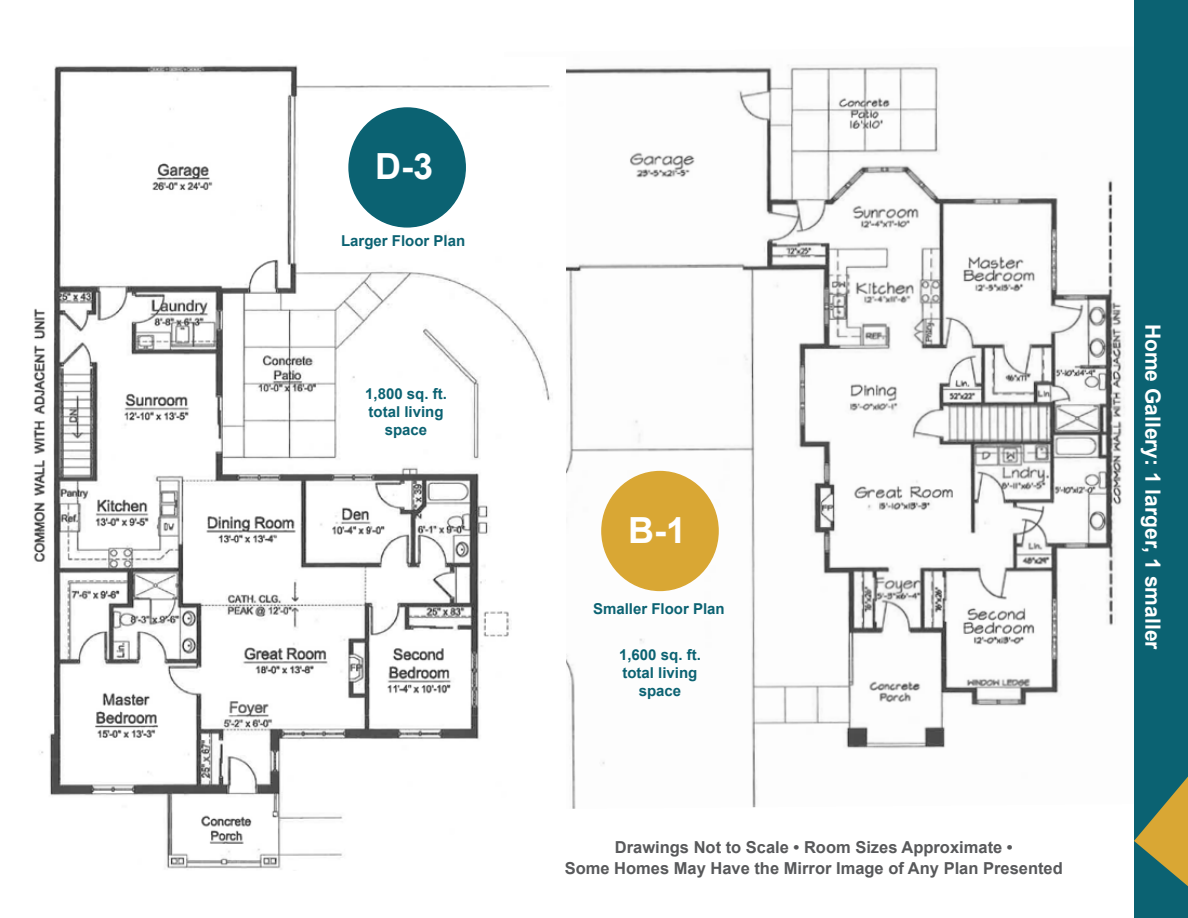
<style>
.page{position:relative;width:1188px;height:918px;background:#fff}
.page>*{position:absolute;margin:0;border:0;box-sizing:border-box;transform-origin:0 0}
.t1{font:700 36px "Arial";color:#fff}
.t2{font:700 21px "Arial";color:#fff}
.t3{font:700 16.5px/21px "Arial";color:#58595b;text-align:center}
.t4{font:700 15px/18px "Arial";color:#0b6272;text-align:center}
</style>
<div class="page">
<img style="left:566px;top:64px;width:559px;height:745px">
<img style="left:33px;top:65px;width:519px;height:805px">
<div style="left:1134px;top:0;width:54px;height:918px;background:#0b6272"></div>
<div style="left:349px;top:108px;width:116px;height:119px;background:#0b6272;border-radius:50%"></div>
<div style="left:348px;top:107px;width:118px;height:121px;border:2px solid #0b6272;border-radius:50%"></div>
<div style="left:602px;top:472px;width:116px;height:118px;background:#d9a734;border-radius:50%"></div>
<div style="left:601px;top:471px;width:118px;height:120px;border:2px solid #d9a734;border-radius:50%"></div>
<svg style="left:1134px;top:777px;width:54px;height:109px"></svg>
<h1 class="t1" style="left:375px;top:153px;width:59px">D-3</h1>
<p class="t4" style="left:341px;top:233px;width:126px">Larger Floor Plan</p>
<p class="t4" style="left:365px;top:387px;width:83px">1,800 sq. ft. total living space</p>
<h1 class="t1" style="left:628px;top:517px;width:59px">B-1</h1>
<p class="t4" style="left:593px;top:601px;width:133px">Smaller Floor Plan</p>
<p class="t4" style="left:619px;top:647px;width:83px">1,600 sq. ft. total living space</p>
<p class="t3" style="left:565px;top:839px;width:500px">Drawings Not to Scale • Room Sizes Approximate •<br>Some Homes May Have the Mirror Image of Any Plan Presented</p>
<p class="t2" style="left:1161px;top:324px;width:327px;rotate:90deg">Home Gallery: 1 larger, 1 smaller</p>
</div>
